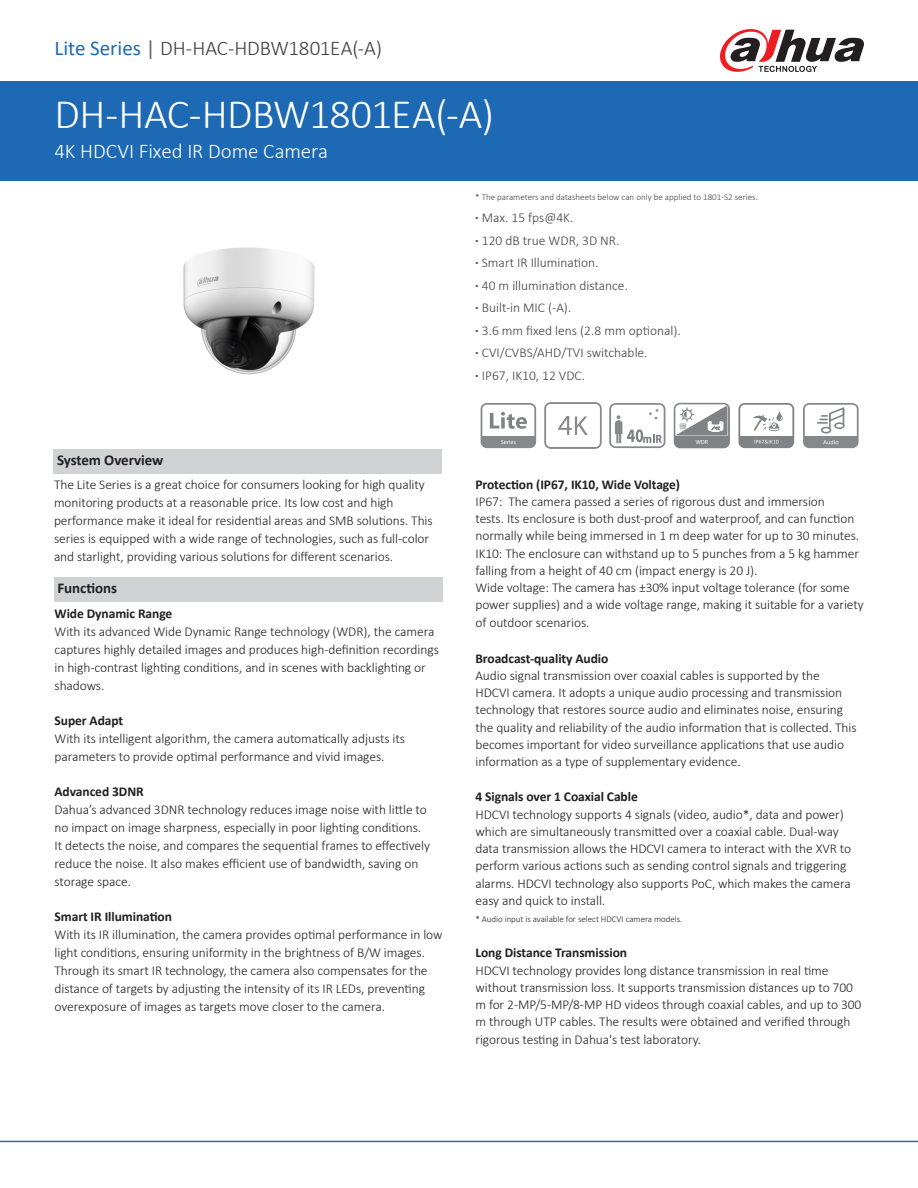
<style>
.page{position:relative;width:918px;height:1188px;background:#fff}
.page>*{position:absolute;margin:0;border:0;box-sizing:border-box;transform-origin:0 0}
.t1{font:300 42px "Calibri";letter-spacing:-.02em;color:#fff}
.t2{font:300 21px "Calibri";letter-spacing:-.015em;color:#3e3e3f}
.t3{font:300 21px "Calibri";letter-spacing:-.005em;color:#fff}
.t4{font:700 15px "Calibri";letter-spacing:-.005em;color:#231f20}
.t5{font:300 13.5px/17.2px "Calibri";letter-spacing:-.005em;color:#231f20}
.t6{font:300 13.5px "Calibri";color:#413f41}
.t7{font:700 13.5px "Calibri";letter-spacing:-.005em;color:#231f20}
.t8{font:300 9px "Calibri";color:#413f41}
.t9{font:300 9px "Calibri";letter-spacing:-.005em;color:#231f20}
.t10{font:6px "Myriad Pro";color:#fff}
.s1{font-weight:400;color:#1e69b4}
.s2{font-weight:400;color:#636366}
.s3{font-weight:700}
</style>
<div class="page">
<div style="left:0;top:81px;width:918px;height:100px;background:#1e69b4"></div>
<div style="left:53px;top:449px;width:389px;height:25px;background:#d1d2d4"></div>
<div style="left:54px;top:577px;width:389px;height:24px;background:#d1d2d4"></div>
<hr style="left:0;top:1141px;width:918px;height:1px;background:#1e69b4">
<img style="left:183px;top:247px;width:132px;height:128px">
<svg style="left:481px;top:403px;width:55px;height:45px"></svg>
<svg style="left:609px;top:403px;width:56px;height:45px"></svg>
<svg style="left:674px;top:403px;width:56px;height:45px"></svg>
<svg style="left:738px;top:403px;width:56px;height:45px"></svg>
<svg style="left:803px;top:403px;width:56px;height:45px"></svg>
<img style="left:545px;top:403px;width:56px;height:45px">
<svg style="left:720px;top:29px;width:144px;height:43px"></svg>
<p class="t2" style="left:55px;top:35px;width:329px"><span class="s1">Lite Series</span> <span class="s2">|</span> DH-HAC-HDBW1801EA(-A)</p>
<p class="t1" style="left:55px;top:88px;width:441px">DH-HAC-HDBW1801EA(-A)</p>
<p class="t3" style="left:55px;top:138px;width:275px">4K HDCVI Fixed IR Dome Camera</p>
<p class="t8" style="left:475px;top:191px;width:284px">* The parameters and datasheets below can only be applied to 1801-S2 series.</p>
<p class="t6" style="left:475px;top:209px;width:100px"><span class="s3">·</span> Max. 15 fps@4K.</p>
<p class="t6" style="left:475px;top:232px;width:146px"><span class="s3">·</span> 120 dB true WDR, 3D NR.</p>
<p class="t6" style="left:475px;top:254px;width:125px"><span class="s3">·</span> Smart IR Illumination.</p>
<p class="t6" style="left:475px;top:277px;width:154px"><span class="s3">·</span> 40 m illumination distance.</p>
<p class="t6" style="left:475px;top:299px;width:98px"><span class="s3">·</span> Built-in MIC (-A).</p>
<p class="t6" style="left:475px;top:322px;width:207px"><span class="s3">·</span> 3.6 mm fixed lens (2.8 mm optional).</p>
<p class="t6" style="left:475px;top:344px;width:174px"><span class="s3">·</span> CVI/CVBS/AHD/TVI switchable.</p>
<p class="t6" style="left:475px;top:367px;width:111px"><span class="s3">·</span> IP67, IK10, 12 VDC.</p>
<p class="t4" style="left:57px;top:449px;width:108px">System Overview</p>
<p class="t5" style="left:54px;top:475px;width:380px;line-height:18px">The Lite Series is a great choice for consumers looking for high quality monitoring products at a reasonable price. Its low cost and high performance make it ideal for residential areas and SMB solutions. This series is equipped with a wide range of technologies, such as full-color and starlight, providing various solutions for different scenarios.</p>
<p class="t4" style="left:58px;top:577px;width:61px">Functions</p>
<p class="t7" style="left:55px;top:604px;width:119px">Wide Dynamic Range</p>
<p class="t5" style="left:55px;top:622px;width:386px;line-height:18px">With its advanced Wide Dynamic Range technology (WDR), the camera captures highly detailed images and produces high-definition recordings in high-contrast lighting conditions, and in scenes with backlighting or shadows.</p>
<p class="t7" style="left:55px;top:711px;width:70px">Super Adapt</p>
<p class="t5" style="left:55px;top:729px;width:352px;line-height:18px">With its intelligent algorithm, the camera automatically adjusts its parameters to provide optimal performance and vivid images.</p>
<p class="t7" style="left:55px;top:782px;width:91px">Advanced 3DNR</p>
<p class="t5" style="left:55px;top:801px;width:377px;line-height:18px">Dahua’s advanced 3DNR technology reduces image noise with little to no impact on image sharpness, especially in poor lighting conditions.<br>It detects the noise, and compares the sequential frames to effectively reduce the noise. It also makes efficient use of bandwidth, saving on storage space.</p>
<p class="t7" style="left:55px;top:907px;width:119px">Smart IR Illumination</p>
<p class="t5" style="left:55px;top:926px;width:390px;line-height:18px">With its IR illumination, the camera provides optimal performance in low light conditions, ensuring uniformity in the brightness of B/W images.<br>Through its smart IR technology, the camera also compensates for the distance of targets by adjusting the intensity of its IR LEDs, preventing overexposure of images as targets move closer to the camera.</p>
<p class="t10" style="left:696px;top:438px;width:14px">WDR</p>
<p class="t7" style="left:475px;top:475px;width:206px">Protection (IP67, IK10, Wide Voltage)</p>
<p class="t5" style="left:475px;top:493px;width:390px">IP67: The camera passed a series of rigorous dust and immersion<br>tests. Its enclosure is both dust-proof and waterproof, and can function normally while being immersed in 1 m deep water for up to 30 minutes.<br>IK10: The enclosure can withstand up to 5 punches from a 5 kg hammer falling from a height of 40 cm (impact energy is 20 J).<br>Wide voltage: The camera has ±30% input voltage tolerance (for some power supplies) and a wide voltage range, making it suitable for a variety of outdoor scenarios.</p>
<p class="t7" style="left:475px;top:649px;width:135px">Broadcast-quality Audio</p>
<p class="t5" style="left:475px;top:667px;width:383px">Audio signal transmission over coaxial cables is supported by the HDCVI camera. It adopts a unique audio processing and transmission technology that restores source audio and eliminates noise, ensuring the quality and reliability of the audio information that is collected. This becomes important for video surveillance applications that use audio information as a type of supplementary evidence.</p>
<p class="t7" style="left:475px;top:787px;width:164px">4 Signals over 1 Coaxial Cable</p>
<p class="t5" style="left:475px;top:805px;width:377px">HDCVI technology supports 4 signals (video, audio*, data and power) which are simultaneously transmitted over a coaxial cable. Dual-way data transmission allows the HDCVI camera to interact with the XVR to perform various actions such as sending control signals and triggering alarms. HDCVI technology also supports PoC, which makes the camera easy and quick to install.</p>
<p class="t9" style="left:475px;top:914px;width:209px">* Audio input is available for select HDCVI camera models.</p>
<p class="t7" style="left:475px;top:943px;width:153px">Long Distance Transmission</p>
<p class="t5" style="left:475px;top:961px;width:387px">HDCVI technology provides long distance transmission in real time without transmission loss. It supports transmission distances up to 700 m for 2-MP/5-MP/8-MP HD videos through coaxial cables, and up to 300 m through UTP cables. The results were obtained and verified through rigorous testing in Dahua's test laboratory.</p>
</div>
